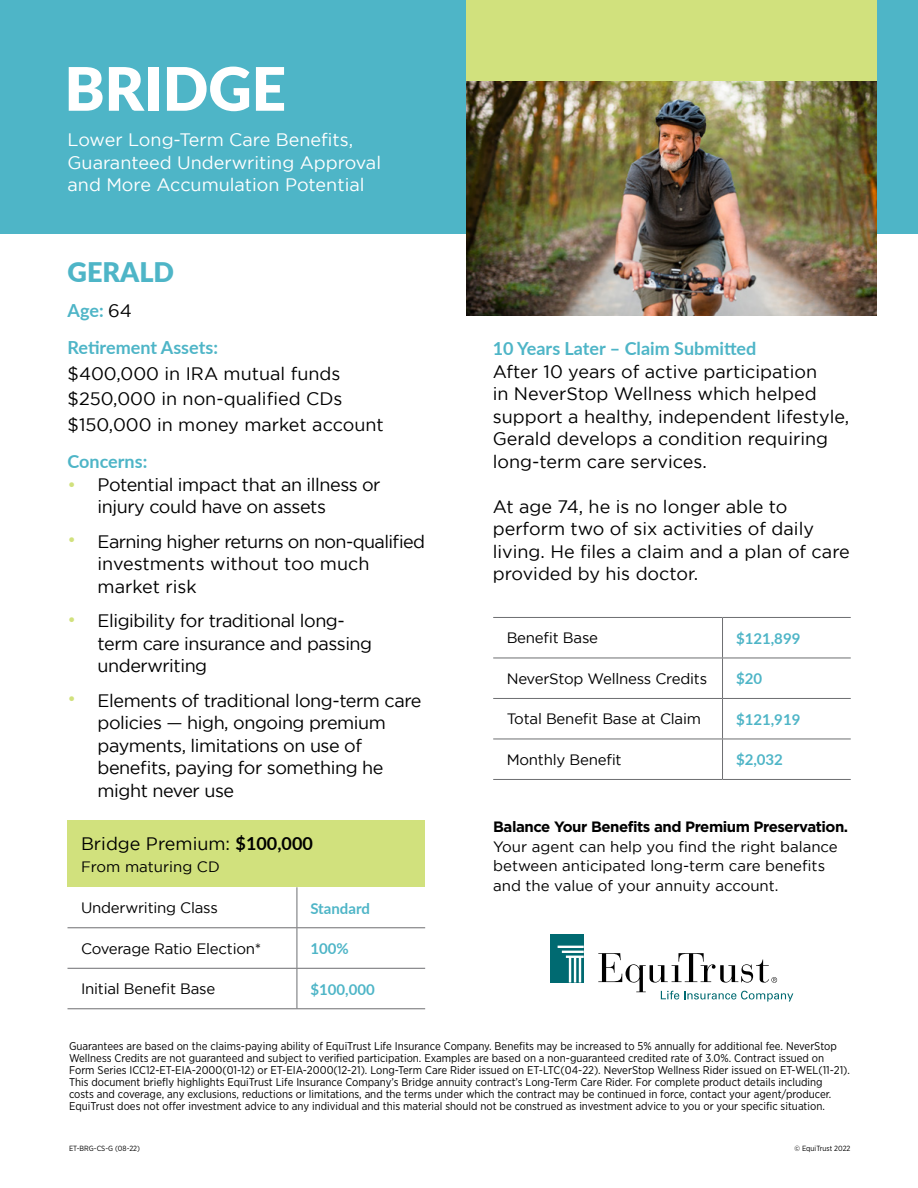
<style>
.page{position:relative;width:918px;height:1188px;background:#fff}
.page>*{position:absolute;margin:0;border:0;box-sizing:border-box;transform-origin:0 0}
.t1{font:900 60px "Lato";color:#fff}
.t2{font:900 27px "Lato";color:#4eb5c7}
.t3{font:18px/22.5px "Gotham";letter-spacing:-.015em;color:#000}
.t4{font:18px/22.5px "Gotham";color:#fff}
.t5{font:700 18px/37.5px "Lato";color:#4eb5c7}
.t6{font:15px/19.5px "Gotham";letter-spacing:-.015em;color:#000}
.t7{font:700 15px "Lato";color:#4eb5c7}
.t8{font:700 15px "Gotham";letter-spacing:-.03em;color:#000}
.t9{font:11.25px/12px "Gotham Narrow";color:#000}
.t10{font:7.5px "Gotham Narrow";color:#000}
.s1{font-family:"Gotham";font-weight:400;color:#000}
.s2{color:#d1e17d}
.s3{font-family:"Lato";font-weight:700}
</style>
<div class="page">
<div style="left:550px;top:934px;width:34px;height:49px;background:#006a71"></div>
<svg style="left:598px;top:953px;width:195px;height:49px"></svg>
<svg style="left:558px;top:946px;width:26px;height:37px"></svg>
<div style="left:0;top:0;width:918px;height:233px;background:#4eb5c7"></div>
<div style="left:467px;top:0;width:410px;height:127px;background:#d1e17d"></div>
<img style="left:467px;top:81px;width:410px;height:235px">
<div style="left:68px;top:820px;width:357px;height:67px;background:#d1e17d"></div>
<hr style="left:297px;top:887px;width:1px;height:40px;background:#6d6e71">
<hr style="left:68px;top:927px;width:229px;height:1px;background:#6d6e71">
<hr style="left:297px;top:927px;width:128px;height:1px;background:#6d6e71">
<hr style="left:297px;top:928px;width:1px;height:40px;background:#6d6e71">
<hr style="left:68px;top:968px;width:229px;height:1px;background:#6d6e71">
<hr style="left:297px;top:968px;width:128px;height:1px;background:#6d6e71">
<hr style="left:297px;top:969px;width:1px;height:39px;background:#6d6e71">
<hr style="left:68px;top:1008px;width:229px;height:1px;background:#6d6e71">
<hr style="left:297px;top:1008px;width:128px;height:1px;background:#6d6e71">
<hr style="left:722px;top:618px;width:1px;height:40px;background:#6d6e71">
<hr style="left:493px;top:658px;width:230px;height:1px;background:#6d6e71">
<hr style="left:723px;top:658px;width:128px;height:1px;background:#6d6e71">
<hr style="left:722px;top:658px;width:1px;height:40px;background:#6d6e71">
<hr style="left:493px;top:698px;width:230px;height:1px;background:#6d6e71">
<hr style="left:723px;top:698px;width:128px;height:1px;background:#6d6e71">
<hr style="left:722px;top:699px;width:1px;height:40px;background:#6d6e71">
<hr style="left:493px;top:739px;width:230px;height:1px;background:#6d6e71">
<hr style="left:723px;top:739px;width:128px;height:1px;background:#6d6e71">
<hr style="left:722px;top:739px;width:1px;height:40px;background:#6d6e71">
<hr style="left:493px;top:779px;width:230px;height:1px;background:#6d6e71">
<hr style="left:723px;top:779px;width:128px;height:1px;background:#6d6e71">
<hr style="left:493px;top:617px;width:230px;height:1px;background:#6d6e71">
<hr style="left:723px;top:617px;width:128px;height:1px;background:#6d6e71">
<h1 class="t1" style="left:64px;top:44px;width:223px">BRIDGE</h1>
<h3 class="t4" style="left:68px;top:128px;width:315px">Lower Long-Term Care Benefits,<br>Guaranteed Underwriting Approval and More Accumulation Potential</h3>
<h2 class="t2" style="left:68px;top:252px;width:108px">GERALD</h2>
<h3 class="t5" style="left:68px;top:291px;width:152px">Age: <span class="s1">64<br></span>Retirement Assets:</h3>
<h3 class="t3" style="left:68px;top:361px;width:318px;line-height:25.5px">$400,000 in IRA mutual funds $250,000 in non-qualified CDs $150,000 in money market account</h3>
<h3 class="t5" style="left:68px;top:442px;width:81px">Concerns:</h3>
<h3 class="t3" style="left:98px;top:473px;width:285px;text-indent:-30px"><span class="s2">•</span> Potential impact that an illness or injury could have on assets</h3>
<h3 class="t3" style="left:98px;top:530px;width:329px;text-indent:-30px"><span class="s2">•</span> Earning higher returns on non-qualified investments without too much market risk</h3>
<h3 class="t3" style="left:98px;top:610px;width:276px;text-indent:-30px"><span class="s2">•</span> Eligibility for traditional long&shy;term care insurance and passing underwriting</h3>
<h3 class="t3" style="left:98px;top:689px;width:325px;text-indent:-30px"><span class="s2">•</span> Elements of traditional long-term care policies — high, ongoing premium payments, limitations on use of benefits, paying for something he might never use</h3>
<h3 class="t3" style="left:81px;top:832px;width:233px">Bridge Premium: <span class="s3">$100,000</span></h3>
<h3 class="t6" style="left:81px;top:857px;width:140px">From maturing CD</h3>
<h3 class="t6" style="left:81px;top:898px;width:138px">Underwriting Class</h3>
<h3 class="t7" style="left:310px;top:897px;width:61px">Standard</h3>
<h3 class="t6" style="left:81px;top:938px;width:182px">Coverage Ratio Election*</h3>
<h3 class="t7" style="left:310px;top:938px;width:40px">100%</h3>
<h3 class="t6" style="left:81px;top:979px;width:136px">Initial Benefit Base</h3>
<h3 class="t7" style="left:310px;top:978px;width:66px">$100,000</h3>
<h3 class="t5" style="left:493px;top:329px;width:265px">10 Years Later – Claim Submitted</h3>
<h3 class="t3" style="left:493px;top:360px;width:358px">After 10 years of active participation<br>in NeverStop Wellness which helped support a healthy, independent lifestyle, Gerald develops a condition requiring long-term care services.</h3>
<h3 class="t3" style="left:493px;top:495px;width:359px">At age 74, he is no longer able to perform two of six activities of daily living. He files a claim and a plan of care provided by his doctor.</h3>
<h3 class="t6" style="left:507px;top:628px;width:93px">Benefit Base</h3>
<h3 class="t7" style="left:736px;top:627px;width:66px">$121,899</h3>
<h3 class="t6" style="left:507px;top:668px;width:202px">NeverStop Wellness Credits</h3>
<h3 class="t7" style="left:736px;top:668px;width:28px">$20</h3>
<h3 class="t6" style="left:507px;top:709px;width:196px">Total Benefit Base at Claim</h3>
<h3 class="t7" style="left:736px;top:708px;width:66px">$121,919</h3>
<h3 class="t6" style="left:507px;top:749px;width:116px">Monthly Benefit</h3>
<h3 class="t7" style="left:736px;top:749px;width:49px">$2,032</h3>
<h3 class="t8" style="left:493px;top:818px;width:357px">Balance Your Benefits and Premium Preservation.</h3>
<h3 class="t6" style="left:493px;top:837px;width:346px">Your agent can help you find the right balance between anticipated long-term care benefits and the value of your annuity account.</h3>
<p class="t9" style="left:69px;top:1040px;width:783px">Guarantees are based on the claims-paying ability of EquiTrust Life Insurance Company. Benefits may be increased to 5% annually for additional fee. NeverStop Wellness Credits are not guaranteed and subject to verified participation. Examples are based on a non-guaranteed credited rate of 3.0%. Contract issued on Form Series ICC12-ET-EIA-2000(01-12) or ET-EIA-2000(12-21). Long-Term Care Rider issued on ET-LTC(04-22). NeverStop Wellness Rider issued on ET-WEL(11-21).<br>This document briefly highlights EquiTrust Life Insurance Company’s Bridge annuity contract’s Long-Term Care Rider. For complete product details including costs and coverage, any exclusions, reductions or limitations, and the terms under which the contract may be continued in force, contact your agent/producer.<br>EquiTrust does not offer investment advice to any individual and this material should not be construed as investment advice to you or your specific situation.</p>
<p class="t10" style="left:69px;top:1144px;width:72px">ET-BRG-CS-G (08-22)</p>
<p class="t10" style="left:795px;top:1144px;width:57px">© EquiTrust 2022</p>
</div>
